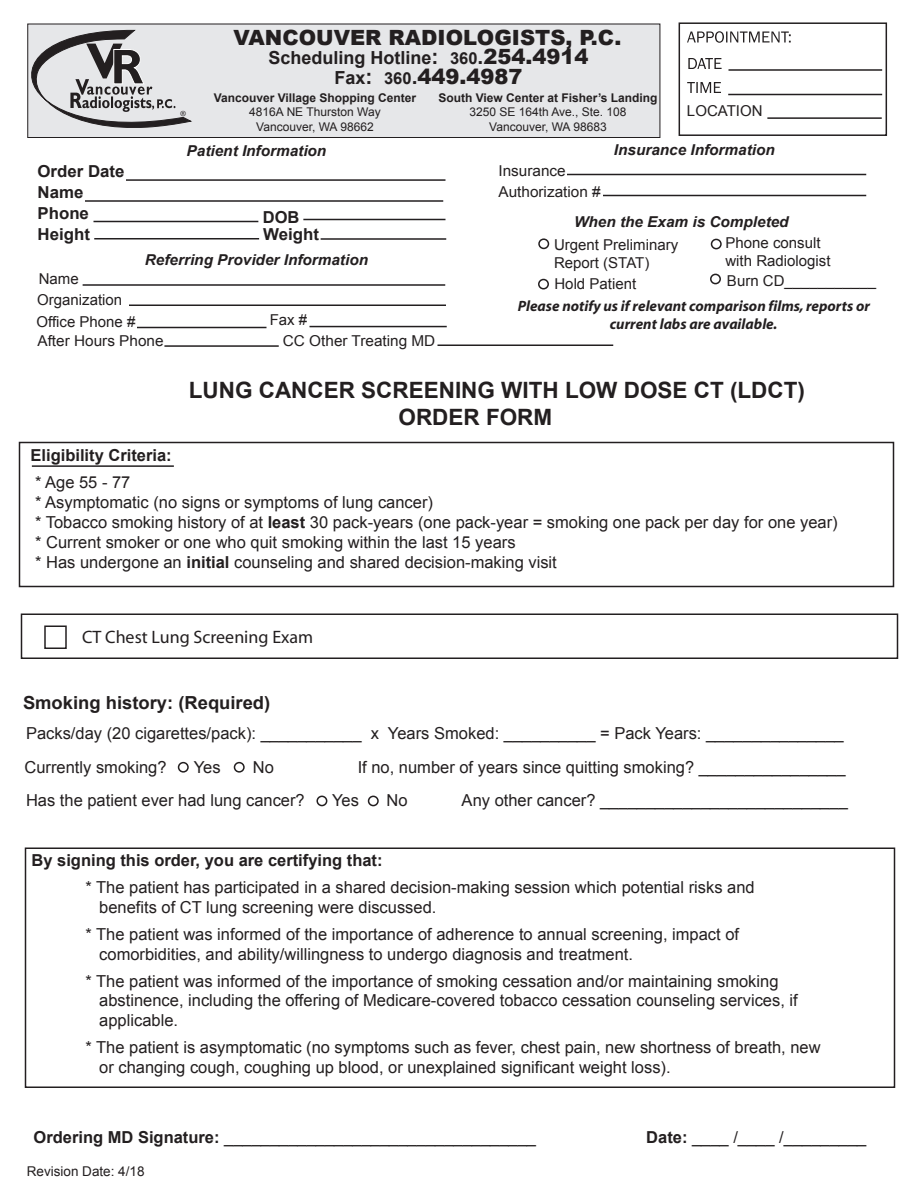
<style>
.page{position:relative;width:918px;height:1188px;background:#fff}
.page>*{position:absolute;margin:0;border:0;box-sizing:border-box;transform-origin:0 0}
.t1{font:700 22.5px/27px "Arial";color:#231f20}
.t2{font:900 21px "Arial";color:#231f20}
.t3{font:700 18px "Arial";color:#231f20}
.t4{font:18px "Myriad";color:#231f20}
.t5{font:16.5px/19.8px "Arial";color:#231f20}
.t6{font:700 16.5px/21px "Arial";color:#231f20}
.t7{font:15px/18px "Arial";color:#231f20}
.t8{font:italic 700 15px "Arial";color:#231f20}
.t9{font:italic 700 15px "Myriad";color:#231f20}
.t10{font:13.5px "Arial";color:#231f20}
.t11{font:12px/14.4px "Arial";color:#231f20;text-align:center}
.t12{font:700 12px "Arial";color:#231f20}
.t13{font:12px "Myriad";color:#231f20}
.s1{font-size:21px}
.s2{font-size:16.5px}
.s3{font-weight:900;font-size:21px}
.s4{font-weight:700;font-size:18px}
.s5{font-weight:700}
.s6{font-weight:700;font-size:16.5px}
</style>
<div class="page">
<div style="left:679px;top:22px;width:208px;height:114px;border:2px solid #231f20"></div>
<div style="left:28px;top:24px;width:632px;height:113px;background:#e6e7e9"></div>
<div style="left:27px;top:24px;width:633px;height:114px;border:1px solid #231f20"></div>
<svg style="left:27px;top:29px;width:164px;height:109px"></svg>
<svg style="left:687px;top:31px;width:104px;height:12px"></svg>
<svg style="left:687px;top:82px;width:34px;height:11px"></svg>
<svg style="left:688px;top:58px;width:195px;height:13px"></svg>
<svg style="left:728px;top:93px;width:155px;height:3px"></svg>
<svg style="left:767px;top:117px;width:115px;height:2px"></svg>
<div style="left:19px;top:442px;width:875px;height:145px;border:2px solid #231f20"></div>
<svg style="left:31px;top:465px;width:143px;height:2px"></svg>
<div style="left:21px;top:614px;width:877px;height:45px;border:2px solid #231f20"></div>
<div style="left:44px;top:626px;width:23px;height:23px;border:2px solid #231f20"></div>
<div style="left:25px;top:848px;width:870px;height:240px;border:2px solid #231f20"></div>
<div style="left:178px;top:762px;width:11px;height:11px;border:2px solid #231f20;border-radius:50%"></div>
<div style="left:234px;top:762px;width:11px;height:11px;border:2px solid #231f20;border-radius:50%"></div>
<div style="left:316px;top:796px;width:11px;height:10px;border:2px solid #231f20;border-radius:50%"></div>
<div style="left:368px;top:796px;width:11px;height:10px;border:2px solid #231f20;border-radius:50%"></div>
<svg style="left:567px;top:173px;width:300px;height:3px"></svg>
<svg style="left:603px;top:194px;width:264px;height:3px"></svg>
<svg style="left:126px;top:179px;width:320px;height:2px"></svg>
<svg style="left:85px;top:200px;width:359px;height:2px"></svg>
<svg style="left:93px;top:220px;width:166px;height:3px"></svg>
<svg style="left:309px;top:325px;width:138px;height:3px"></svg>
<svg style="left:164px;top:345px;width:115px;height:2px"></svg>
<svg style="left:303px;top:218px;width:143px;height:3px"></svg>
<svg style="left:137px;top:326px;width:130px;height:3px"></svg>
<div style="left:538px;top:238px;width:11px;height:11px;border:2px solid #231f20;border-radius:50%"></div>
<div style="left:711px;top:239px;width:11px;height:10px;border:2px solid #231f20;border-radius:50%"></div>
<div style="left:710px;top:274px;width:11px;height:10px;border:2px solid #231f20;border-radius:50%"></div>
<div style="left:538px;top:279px;width:11px;height:11px;border:2px solid #231f20;border-radius:50%"></div>
<svg style="left:437px;top:344px;width:177px;height:2px"></svg>
<svg style="left:94px;top:238px;width:166px;height:2px"></svg>
<svg style="left:320px;top:238px;width:127px;height:2px"></svg>
<svg style="left:82px;top:284px;width:364px;height:2px"></svg>
<svg style="left:129px;top:304px;width:317px;height:2px"></svg>
<p class="t13" style="left:180px;top:109px;width:8px">®</p>
<p class="t2" style="left:233px;top:22px;width:389px">VANCOUVER RADIOLOGISTS, P.C.</p>
<p class="t3" style="left:268px;top:46px;width:322px">Scheduling Hotline<span class="s1">:</span> <span class="s2">360</span><span class="s1">.</span><span class="s3">254.4914</span></p>
<p class="t2" style="left:334px;top:61px;width:190px"><span class="s4">Fax</span><span class="s5">:</span> <span class="s6">360</span><span class="s5">.</span>449.4987</p>
<p class="t12" style="left:214px;top:90px;width:204px">Vancouver Village Shopping Center</p>
<p class="t11" style="left:249px;top:105px;width:133px">4816A NE Thurston Way<br>Vancouver, WA 98662</p>
<p class="t12" style="left:438px;top:90px;width:221px">South View Center at Fisher’s Landing</p>
<p class="t11" style="left:469px;top:105px;width:159px">3250 SE 164th Ave., Ste. 108<br>Vancouver, WA 98683</p>
<p class="t7" style="left:687px;top:102px;width:77px">LOCATION</p>
<p class="t6" style="left:38px;top:161px;width:89px">Order Date<br>Name<br>Phone<br>Height</p>
<p class="t7" style="left:39px;top:270px;width:42px">Name</p>
<p class="t8" style="left:187px;top:140px;width:141px">Patient Information</p>
<p class="t7" style="left:498px;top:160px;width:104px;line-height:21px">Insurance<br>Authorization #</p>
<p class="t8" style="left:614px;top:139px;width:162px">Insurance Information</p>
<p class="t6" style="left:263px;top:207px;width:38px">DOB</p>
<p class="t8" style="left:574px;top:211px;width:216px">When the Exam is Completed</p>
<p class="t6" style="left:263px;top:224px;width:57px">Weight</p>
<p class="t8" style="left:145px;top:250px;width:225px">Referring Provider Information</p>
<p class="t7" style="left:554px;top:236px;width:126px">Urgent Preliminary<br>Report (STAT)</p>
<p class="t7" style="left:726px;top:234px;width:107px">Phone consult with Radiologist</p>
<p class="t7" style="left:554px;top:274px;width:83px">Hold Patient</p>
<p class="t7" style="left:727px;top:271px;width:151px">Burn CD___________</p>
<p class="t7" style="left:37px;top:291px;width:87px">Organization</p>
<p class="t9" style="left:518px;top:298px;width:354px">Please notify us if relevant comparison films, reports or</p>
<p class="t7" style="left:270px;top:311px;width:39px">Fax #</p>
<p class="t7" style="left:37px;top:313px;width:100px">Office Phone #</p>
<p class="t9" style="left:610px;top:316px;width:169px">current labs are available.</p>
<p class="t7" style="left:37px;top:332px;width:128px">After Hours Phone</p>
<p class="t7" style="left:283px;top:332px;width:154px">CC Other Treating MD</p>
<h1 class="t1" style="left:399px;top:377px;width:408px;text-indent:-210px">LUNG CANCER SCREENING WITH LOW DOSE CT (LDCT)<br>ORDER FORM</h1>
<p class="t6" style="left:31px;top:446px;width:143px">Eligibility Criteria:</p>
<p class="t5" style="left:35px;top:473px;width:804px">* Age 55 - 77<br>* Asymptomatic (no signs or symptoms of lung cancer)<br>* Tobacco smoking history of at <span class="s5">least</span> 30 pack-years (one pack-year = smoking one pack per day for one year) * Current smoker or one who quit smoking within the last 15 years<br>* Has undergone an <span class="s5">initial</span> counseling and shared decision-making visit</p>
<p class="t4" style="left:82px;top:628px;width:233px">CT Chest Lung Screening Exam</p>
<p class="t3" style="left:23px;top:691px;width:249px">Smoking history: (Required)</p>
<p class="t5" style="left:26px;top:724px;width:819px">Packs/day (20 cigarettes/pack): ___________ x Years Smoked: __________ = Pack Years: _______________</p>
<p class="t5" style="left:25px;top:757px;width:144px">Currently smoking?</p>
<p class="t5" style="left:194px;top:757px;width:28px">Yes</p>
<p class="t5" style="left:253px;top:757px;width:23px">No</p>
<p class="t5" style="left:358px;top:757px;width:489px">If no, number of years since quitting smoking? ________________</p>
<p class="t5" style="left:26px;top:790px;width:280px">Has the patient ever had lung cancer?</p>
<p class="t5" style="left:332px;top:790px;width:28px">Yes</p>
<p class="t5" style="left:386px;top:790px;width:23px">No</p>
<p class="t5" style="left:462px;top:790px;width:388px">Any other cancer? ___________________________</p>
<p class="t6" style="left:32px;top:850px;width:353px">By signing this order, you are certifying that:</p>
<p class="t5" style="left:99px;top:878px;width:657px;text-indent:-14px">* The patient has participated in a shared decision-making session which potential risks and benefits of CT lung screening were discussed.</p>
<p class="t5" style="left:99px;top:924px;width:641px;text-indent:-14px">* The patient was informed of the importance of adherence to annual screening, impact of comorbidities, and ability/willingness to undergo diagnosis and treatment.</p>
<p class="t5" style="left:99px;top:971px;width:700px;text-indent:-14px">* The patient was informed of the importance of smoking cessation and/or maintaining smoking abstinence, including the offering of Medicare-covered tobacco cessation counseling services, if applicable.</p>
<p class="t5" style="left:99px;top:1038px;width:723px;text-indent:-14px">* The patient is asymptomatic (no symptoms such as fever, chest pain, new shortness of breath, new or changing cough, coughing up blood, or unexplained significant weight loss).</p>
<p class="t5" style="left:34px;top:1128px;width:504px"><span class="s5">Ordering MD Signature:</span> __________________________________</p>
<p class="t5" style="left:646px;top:1128px;width:222px"><span class="s5">Date:</span> ____ /____ /_________</p>
<p class="t10" style="left:27px;top:1162px;width:119px">Revision Date: 4/18</p>
</div>
